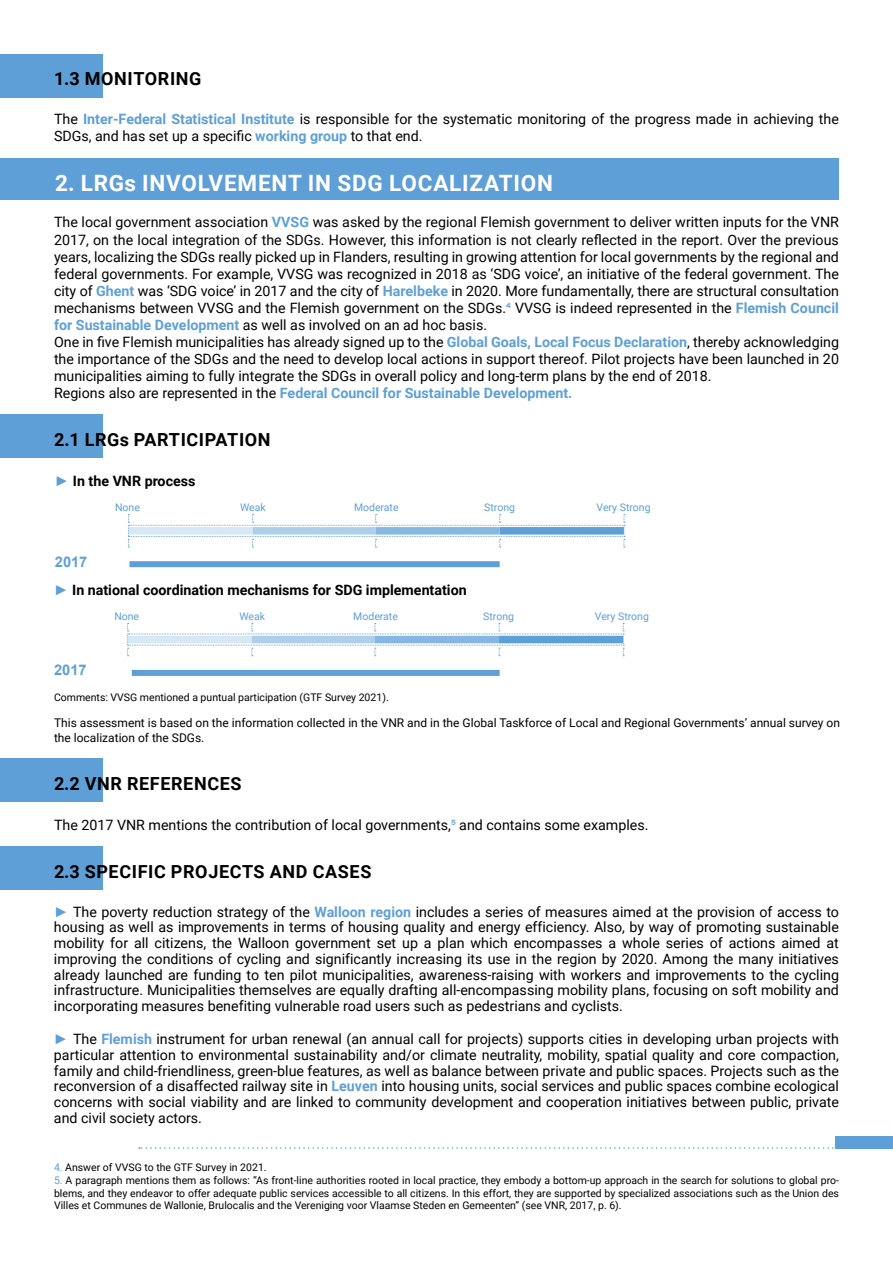
<style>
.page{position:relative;width:893px;height:1263px;background:#fff}
.page>*{position:absolute;margin:0;border:0;box-sizing:border-box;transform-origin:0 0}
.t1{font:700 22.5px "Roboto";letter-spacing:.035em;color:#fff}
.t2{font:700 18px "Roboto";letter-spacing:.035em;color:#000}
.t3{font:700 14.7px "Arial";color:#5e9fd7}
.t4{font:14.25px/17.1px "Roboto";color:#000}
.t5{font:700 14.25px "Roboto";color:#000}
.t6{font:12px/14.4px "Roboto";color:#000}
.t7{font:10.5px/12.6px "Roboto";color:#000;text-align:justify}
.t8{font:10.5px "Roboto";color:#5e9fd7}
.s1{font-weight:700;color:#5e9fd7}
.s2{font-family:"Arial";color:#5e9fd7}
.s3{font-family:"Arial";font-weight:400;color:#5e9fd7}
.s4{color:#5e9fd7}
</style>
<div class="page">
<div style="left:0;top:54px;width:102px;height:44px;background:#5e9fd7"></div>
<div style="left:0;top:158px;width:839px;height:42px;background:#5e9fd7"></div>
<div style="left:0;top:415px;width:102px;height:43px;background:#5e9fd7"></div>
<div style="left:129px;top:561px;width:371px;height:6px;background:#5e9fd7"></div>
<div style="left:132px;top:670px;width:368px;height:6px;background:#5e9fd7"></div>
<svg style="left:128px;top:514px;width:497px;height:34px"></svg>
<svg style="left:127px;top:623px;width:497px;height:33px"></svg>
<div style="left:0;top:758px;width:102px;height:44px;background:#5e9fd7"></div>
<div style="left:0;top:846px;width:102px;height:44px;background:#5e9fd7"></div>
<svg style="left:139px;top:1147px;width:695px;height:2px"></svg>
<div style="left:835px;top:1136px;width:58px;height:13px;background:#5e9fd7"></div>
<p class="t2" style="left:54px;top:66px;width:149px">1.3 MONITORING</p>
<p class="t4" style="left:54px;top:110px;width:786px">The <span class="s1">Inter-Federal Statistical Institute</span> is responsible for the systematic monitoring of the progress made in achieving the<br>SDGs, and has set up a specific <span class="s1">working group</span> to that end.</p>
<h1 class="t1" style="left:55px;top:167px;width:499px">2. LRGs INVOLVEMENT IN SDG LOCALIZATION</h1>
<p class="t4" style="left:54px;top:213px;width:786px">The local government association <span class="s1">VVSG</span> was asked by the regional Flemish government to deliver written inputs for the VNR 2017, on the local integration of the SDGs. However, this information is not clearly reflected in the report. Over the previous years, localizing the SDGs really picked up in Flanders, resulting in growing attention for local governments by the regional and federal governments. For example, VVSG was recognized in 2018 as ‘SDG voice’, an initiative of the federal government. The city of <span class="s1">Ghent</span> was ‘SDG voice’ in 2017 and the city of <span class="s1">Harelbeke</span> in 2020. More fundamentally, there are structural consultation mechanisms between VVSG and the Flemish government on the SDGs.<span class="s2">⁴</span> VVSG is indeed represented in the <span class="s1">Flemish Council for Sustainable Development</span> as well as involved on an ad hoc basis.<br>One in five Flemish municipalities has already signed up to the <span class="s1">Global Goals, Local Focus Declaration</span>, thereby acknowledging the importance of the SDGs and the need to develop local actions in support thereof. Pilot projects have been launched in 20 municipalities aiming to fully integrate the SDGs in overall policy and long-term plans by the end of 2018.<br>Regions also are represented in the <span class="s1">Federal Council for Sustainable Development.</span></p>
<p class="t2" style="left:54px;top:427px;width:218px">2.1 LRGs PARTICIPATION</p>
<p class="t5" style="left:55px;top:471px;width:142px"><span class="s3">►</span> In the VNR process</p>
<p class="t3" style="left:55px;top:551px;width:34px">2017</p>
<p class="t8" style="left:115px;top:500px;width:26px">None</p>
<p class="t8" style="left:240px;top:500px;width:27px">Weak</p>
<p class="t8" style="left:354px;top:500px;width:46px">Moderate</p>
<p class="t8" style="left:484px;top:500px;width:32px">Strong</p>
<p class="t8" style="left:597px;top:500px;width:56px">Very Strong</p>
<p class="t5" style="left:54px;top:580px;width:414px"><span class="s3">►</span> In national coordination mechanisms for SDG implementation</p>
<p class="t8" style="left:114px;top:609px;width:26px">None</p>
<p class="t8" style="left:239px;top:609px;width:27px">Weak</p>
<p class="t8" style="left:353px;top:609px;width:46px">Moderate</p>
<p class="t8" style="left:483px;top:609px;width:32px">Strong</p>
<p class="t8" style="left:595px;top:609px;width:56px">Very Strong</p>
<p class="t3" style="left:54px;top:659px;width:34px">2017</p>
<p class="t7" style="left:54px;top:690px;width:336px">Comments: VVSG mentioned a puntual participation (GTF Survey 2021).</p>
<p class="t6" style="left:54px;top:715px;width:787px">This assessment is based on the information collected in the VNR and in the Global Taskforce of Local and Regional Governments’ annual survey on the localization of the SDGs.</p>
<p class="t2" style="left:54px;top:771px;width:189px">2.2 VNR REFERENCES</p>
<p class="t4" style="left:54px;top:815px;width:596px">The 2017 VNR mentions the contribution of local governments,<span class="s2">⁵</span> and contains some examples.</p>
<p class="t2" style="left:54px;top:858px;width:319px">2.3 SPECIFIC PROJECTS AND CASES</p>
<p class="t4" style="left:54px;top:903px;width:786px;line-height:15.8px;text-align:justify"><span class="s2">►</span> The poverty reduction strategy of the <span class="s1">Walloon region</span> includes a series of measures aimed at the provision of access to housing as well as improvements in terms of housing quality and energy efficiency. Also, by way of promoting sustainable mobility for all citizens, the Walloon government set up a plan which encompasses a whole series of actions aimed at improving the conditions of cycling and significantly increasing its use in the region by 2020. Among the many initiatives already launched are funding to ten pilot municipalities, awareness-raising with workers and improvements to the cycling infrastructure. Municipalities themselves are equally drafting all-encompassing mobility plans, focusing on soft mobility and incorporating measures benefiting vulnerable road users such as pedestrians and cyclists.</p>
<p class="t4" style="left:54px;top:1030px;width:786px;line-height:15.8px;text-align:justify"><span class="s2">►</span> The <span class="s1">Flemish</span> instrument for urban renewal (an annual call for projects) supports cities in developing urban projects with particular attention to environmental sustainability and/or climate neutrality, mobility, spatial quality and core compaction, family and child-friendliness, green-blue features, as well as balance between private and public spaces. Projects such as the reconversion of a disaffected railway site in <span class="s1">Leuven</span> into housing units, social services and public spaces combine ecological concerns with social viability and are linked to community development and cooperation initiatives between public, private and civil society actors.</p>
<p class="t7" style="left:54px;top:1161px;width:214px"><span class="s4">4.</span> Answer of VVSG to the GTF Survey in 2021.</p>
<p class="t7" style="left:54px;top:1173px;width:786px"><span class="s4">5.</span> A paragraph mentions them as follows: “As front-line authorities rooted in local practice, they embody a bottom-up approach in the search for solutions to global pro&shy;blems, and they endeavor to offer adequate public services accessible to all citizens. In this effort, they are supported by specialized associations such as the Union des Villes et Communes de Wallonie, Brulocalis and the Vereniging voor Vlaamse Steden en Gemeenten” (see VNR, 2017, p. 6).</p>
</div>
